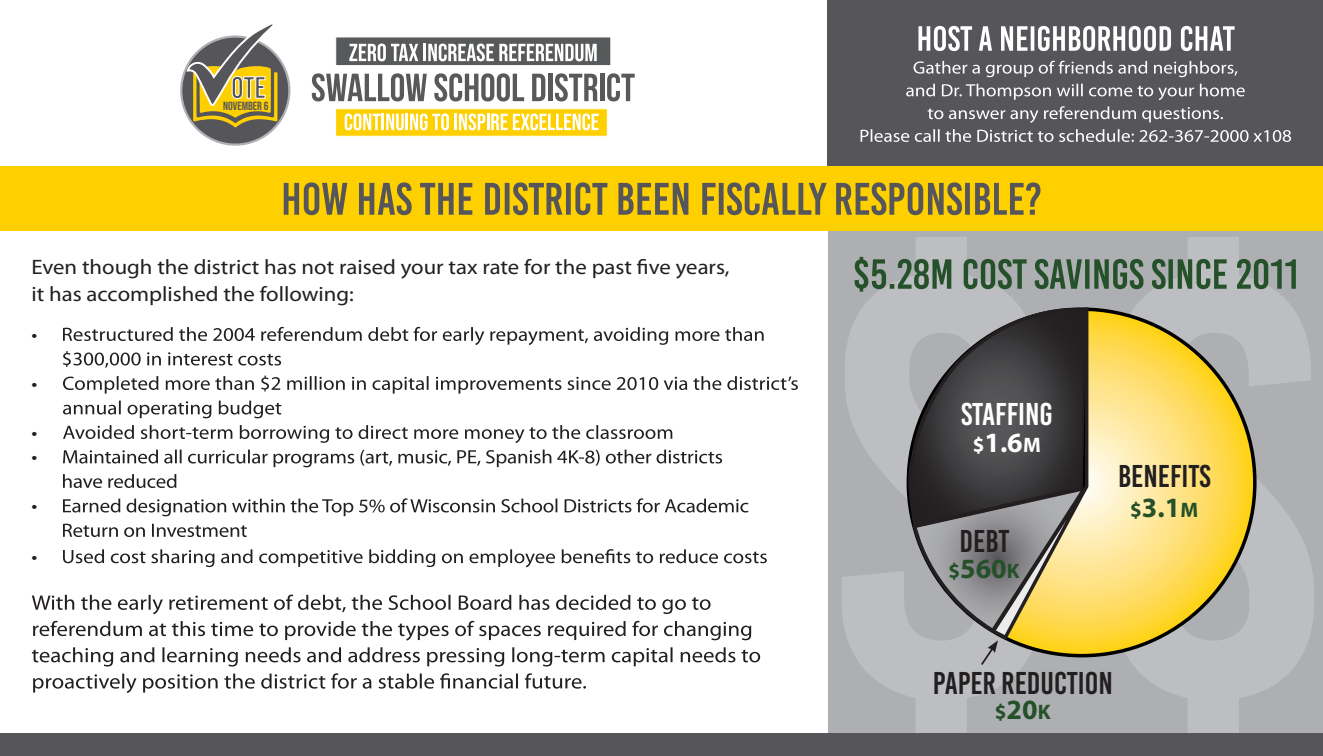
<style>
.page{position:relative;width:1323px;height:756px;background:#fff}
.page>*{position:absolute;margin:0;border:0;box-sizing:border-box;transform-origin:0 0}
.t1{font:31.5px "Bebas Kai";color:#231f20}
.t2{font:31.5px "Bebas Kai";color:#fff}
.t3{font:700 28px "Myriad Pro";color:#25512a}
.t4{font:700 28px "Myriad Pro";color:#fff}
.t5{font:21px "Myriad Pro";color:#231f20;scale:1.09 1}
.t6{font:700 21px "Myriad Pro";color:#25512a}
.t7{font:19.25px "Myriad Pro";color:#231f20;scale:1.09 1}
.t8{font:11.9px "Bebas Neue";color:#56565a}
.t9{font:10.85px "Bebas Neue";color:#56565a}
.s1{font-size:21px}
.s2{font-size:28px}
</style>
<div class="page">
<div style="left:828px;top:0;width:495px;height:166px;background:#56565a"></div>
<div style="left:828px;top:230px;width:495px;height:503px;background:#aeafb2"></div>
<svg style="left:1114px;top:237px;width:200px;height:496px;background:#b5b6b9"></svg>
<svg style="left:842px;top:237px;width:200px;height:496px;background:#b5b6b9"></svg>
<div style="left:0;top:733px;width:1323px;height:23px;background:#56565a"></div>
<div style="left:0;top:166px;width:1323px;height:64px;background:#ffd000"></div>
<svg style="left:312px;top:73px;width:115px;height:28px"></svg>
<svg style="left:434px;top:73px;width:90px;height:28px"></svg>
<svg style="left:532px;top:74px;width:13px;height:27px"></svg>
<hr style="left:548px;top:74px;width:4px;height:27px;background:#58595b">
<svg style="left:555px;top:73px;width:43px;height:28px"></svg>
<hr style="left:600px;top:74px;width:4px;height:27px;background:#58595b">
<svg style="left:607px;top:73px;width:28px;height:28px"></svg>
<div style="left:336px;top:109px;width:271px;height:27px;background:#ffd000"></div>
<svg style="left:345px;top:113px;width:104px;height:17px"></svg>
<svg style="left:455px;top:113px;width:144px;height:17px"></svg>
<div style="left:336px;top:37px;width:275px;height:29px;background:#58595b;border:1px solid #fff"></div>
<svg style="left:349px;top:44px;width:69px;height:17px"></svg>
<svg style="left:424px;top:44px;width:173px;height:17px"></svg>
<svg style="left:181px;top:37px;width:108px;height:108px;background:#656465"></svg>
<svg style="left:186px;top:24px;width:91px;height:103px"></svg>
<svg style="left:284px;top:182px;width:621px;height:33px"></svg>
<svg style="left:855px;top:257px;width:441px;height:35px;background:#7c8d80"></svg>
<svg style="left:63px;top:327px;width:701px;height:18px"></svg>
<svg style="left:63px;top:351px;width:218px;height:17px"></svg>
<svg style="left:63px;top:376px;width:735px;height:18px"></svg>
<svg style="left:63px;top:401px;width:218px;height:17px"></svg>
<svg style="left:63px;top:425px;width:609px;height:18px"></svg>
<svg style="left:63px;top:450px;width:659px;height:17px"></svg>
<svg style="left:63px;top:474px;width:113px;height:14px"></svg>
<svg style="left:63px;top:498px;width:685px;height:18px"></svg>
<svg style="left:63px;top:524px;width:184px;height:13px"></svg>
<svg style="left:63px;top:549px;width:704px;height:18px"></svg>
<svg style="left:33px;top:673px;width:553px;height:20px"></svg>
<svg style="left:32px;top:647px;width:728px;height:20px"></svg>
<svg style="left:33px;top:621px;width:718px;height:20px"></svg>
<svg style="left:32px;top:595px;width:679px;height:19px"></svg>
<svg style="left:1092px;top:306px;width:166px;height:353px;background:#e5ce7b"></svg>
<svg style="left:905px;top:25px;width:183px;height:279px"></svg>
<svg style="left:905px;top:304px;width:187px;height:363px;background:#7d786d"></svg>
<svg style="left:861px;top:129px;width:430px;height:13px"></svg>
<svg style="left:928px;top:106px;width:295px;height:17px"></svg>
<svg style="left:906px;top:84px;width:339px;height:16px"></svg>
<svg style="left:914px;top:61px;width:323px;height:16px"></svg>
<svg style="left:918px;top:26px;width:317px;height:25px"></svg>
<p class="t9" style="left:240px;top:95px;width:43px">NOVEMBER 6</p>
<p class="t8" style="left:223px;top:99px;width:47px">NOVEMBER 6</p>
<p class="t5" style="left:32px;top:254px;width:642px">Even though the district has not raised your tax rate for the past five years,</p>
<p class="t5" style="left:32px;top:281px;width:297px">it has accomplished the following:</p>
<p class="t7" style="left:32px;top:322px;width:7px">•</p>
<p class="t7" style="left:32px;top:371px;width:7px">•</p>
<p class="t7" style="left:32px;top:420px;width:7px">•</p>
<p class="t7" style="left:32px;top:445px;width:7px">•</p>
<p class="t7" style="left:32px;top:494px;width:7px">•</p>
<p class="t7" style="left:32px;top:545px;width:7px">•</p>
<p class="t2" style="left:961px;top:397px;width:93px">STAFFING</p>
<p class="t4" style="left:973px;top:425px;width:69px"><span class="s1">$</span>1.6<span class="s1">M</span></p>
<p class="t1" style="left:960px;top:525px;width:51px">DEBT</p>
<p class="t3" style="left:949px;top:550px;width:73px"><span class="s1">$</span>560<span class="s1">K</span></p>
<p class="t1" style="left:1118px;top:459px;width:94px">BENEFITS</p>
<p class="t3" style="left:1130px;top:489px;width:69px"><span class="s1">$</span>3.1<span class="s1">M</span></p>
<p class="t1" style="left:933px;top:667px;width:182px">PAPER REDUCTION</p>
<p class="t6" style="left:995px;top:698px;width:57px">$<span class="s2">20</span>K</p>
</div>
